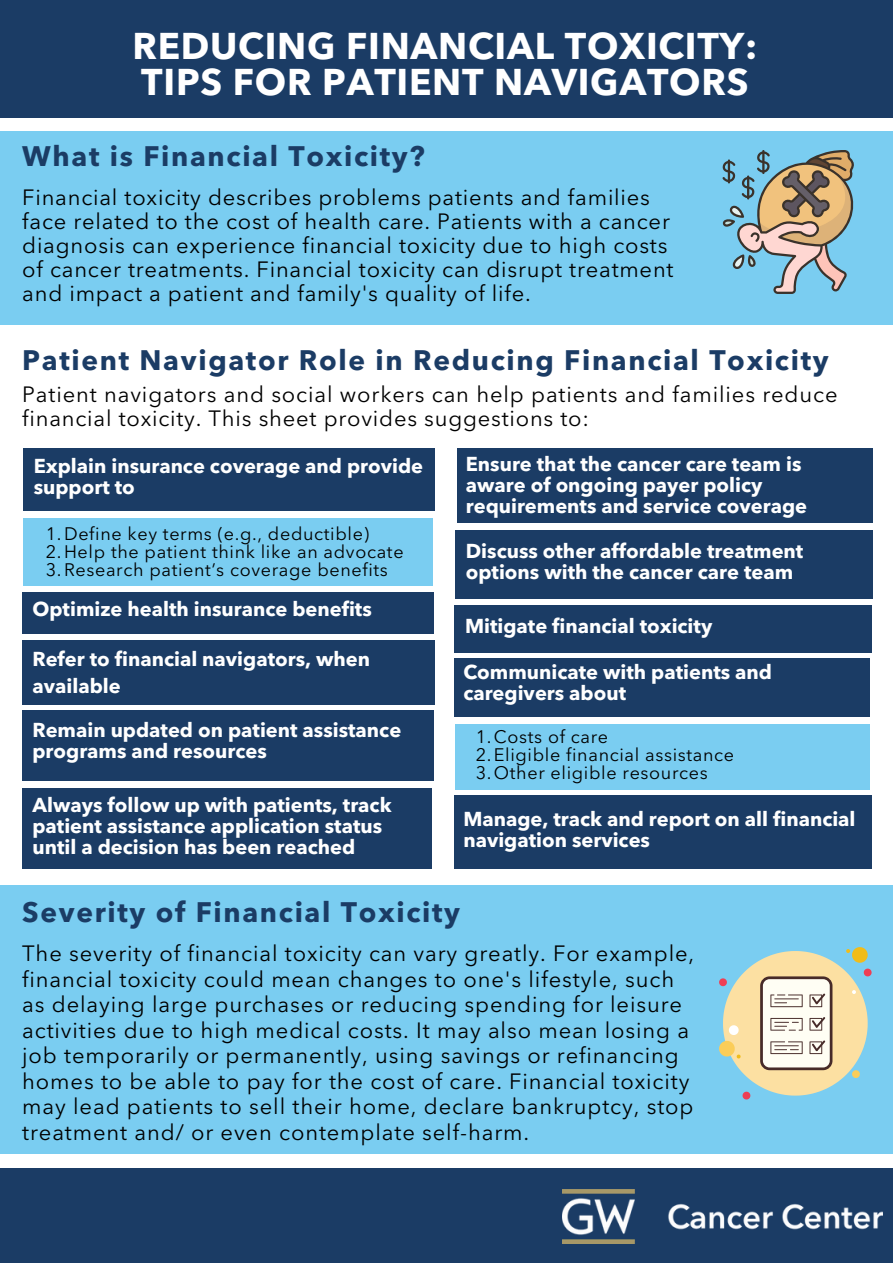
<style>
.page{position:relative;width:893px;height:1263px;background:#fff}
.page>*{position:absolute;margin:0;border:0;box-sizing:border-box;transform-origin:0 0}
.t1{font:700 37px/36px "Avenir Next LT Pro";letter-spacing:.02em;color:#fff}
.t2{font:700 28px "Avenir Next LT Pro";letter-spacing:.06em;color:#1b3c65}
.t3{font:22px/25.6px "Avenir Next LT Pro";letter-spacing:.04em;color:#000}
.t4{font:700 20px/21px "Avenir Next LT Pro";color:#fff}
.t5{font:18px/18px "Avenir Next LT Pro";letter-spacing:.035em;color:#000}
</style>
<div class="page">
<div style="left:0;top:131px;width:892px;height:193px;background:#7acdf1"></div>
<div style="left:0;top:1168px;width:892px;height:95px;background:#1b3c65"></div>
<img style="left:562px;top:1190px;width:320px;height:54px">
<div style="left:23px;top:448px;width:411px;height:63px;background:#1b3c65"></div>
<div style="left:455px;top:530px;width:417px;height:69px;background:#1b3c65"></div>
<div style="left:22px;top:592px;width:411px;height:42px;background:#1b3c65"></div>
<div style="left:22px;top:711px;width:411px;height:70px;background:#1b3c65"></div>
<div style="left:457px;top:448px;width:415px;height:75px;background:#1b3c65"></div>
<div style="left:454px;top:658px;width:416px;height:59px;background:#1b3c65"></div>
<div style="left:22px;top:788px;width:410px;height:81px;background:#1b3c65"></div>
<div style="left:454px;top:795px;width:417px;height:74px;background:#1b3c65"></div>
<div style="left:22px;top:640px;width:413px;height:65px;background:#1b3c65"></div>
<svg style="left:722px;top:150px;width:132px;height:144px"></svg>
<div style="left:0;top:0;width:892px;height:118px;background:#1b3c65"></div>
<div style="left:23px;top:518px;width:410px;height:68px;background:#7acdf1"></div>
<div style="left:455px;top:724px;width:414px;height:66px;background:#7acdf1"></div>
<div style="left:0;top:885px;width:892px;height:268px;background:#7acdf1"></div>
<svg style="left:719px;top:947px;width:152px;height:153px"></svg>
<div style="left:454px;top:605px;width:417px;height:48px;background:#1b3c65"></div>
<h1 class="t1" style="left:132px;top:32px;width:626px">REDUCING FINANCIAL TOXICITY:<br>TIPS FOR PATIENT NAVIGATORS</h1>
<p class="t2" style="left:22px;top:145px;width:404px">What is Financial Toxicity?</p>
<p class="t3" style="left:22px;top:187px;width:652px;line-height:24px">Financial toxicity describes problems patients and families face related to the cost of health care. Patients with a cancer diagnosis can experience financial toxicity due to high costs of cancer treatments. Financial toxicity can disrupt treatment and impact a patient and family's quality of life.</p>
<p class="t2" style="left:22px;top:348px;width:808px">Patient Navigator Role in Reducing Financial Toxicity</p>
<p class="t3" style="left:22px;top:385px;width:816px;line-height:24px">Patient navigators and social workers can help patients and families reduce financial toxicity. This sheet provides suggestions to:</p>
<p class="t4" style="left:34px;top:458px;width:391px">Explain insurance coverage and provide support to</p>
<p class="t5" style="left:46px;top:526px;width:359px">1.Define key terms (e.g., deductible)<br>2.Help the patient think like an advocate<br>3.Research patient’s coverage benefits</p>
<p class="t4" style="left:32px;top:600px;width:341px">Optimize health insurance benefits</p>
<p class="t4" style="left:32px;top:648px;width:339px;line-height:27px">Refer to financial navigators, when available</p>
<p class="t4" style="left:32px;top:721px;width:370px">Remain updated on patient assistance programs and resources</p>
<p class="t4" style="left:32px;top:796px;width:360px">Always follow up with patients, track patient assistance application status until a decision has been reached</p>
<p class="t4" style="left:466px;top:455px;width:343px">Ensure that the cancer care team is aware of ongoing payer policy requirements and service coverage</p>
<p class="t4" style="left:466px;top:542px;width:339px">Discuss other affordable treatment options with the cancer care team</p>
<p class="t4" style="left:465px;top:617px;width:249px">Mitigate financial toxicity</p>
<p class="t4" style="left:463px;top:664px;width:310px">Communicate with patients and caregivers about</p>
<p class="t5" style="left:476px;top:729px;width:260px">1.Costs of care<br>2.Eligible financial assistance<br>3.Other eligible resources</p>
<p class="t4" style="left:463px;top:810px;width:394px">Manage, track and report on all financial navigation services</p>
<p class="t2" style="left:22px;top:900px;width:439px">Severity of Financial Toxicity</p>
<p class="t3" style="left:22px;top:943px;width:673px">The severity of financial toxicity can vary greatly. For example, financial toxicity could mean changes to one's lifestyle, such as delaying large purchases or reducing spending for leisure activities due to high medical costs. It may also mean losing a job temporarily or permanently, using savings or refinancing homes to be able to pay for the cost of care. Financial toxicity may lead patients to sell their home, declare bankruptcy, stop treatment and/ or even contemplate self-harm.</p>
</div>
